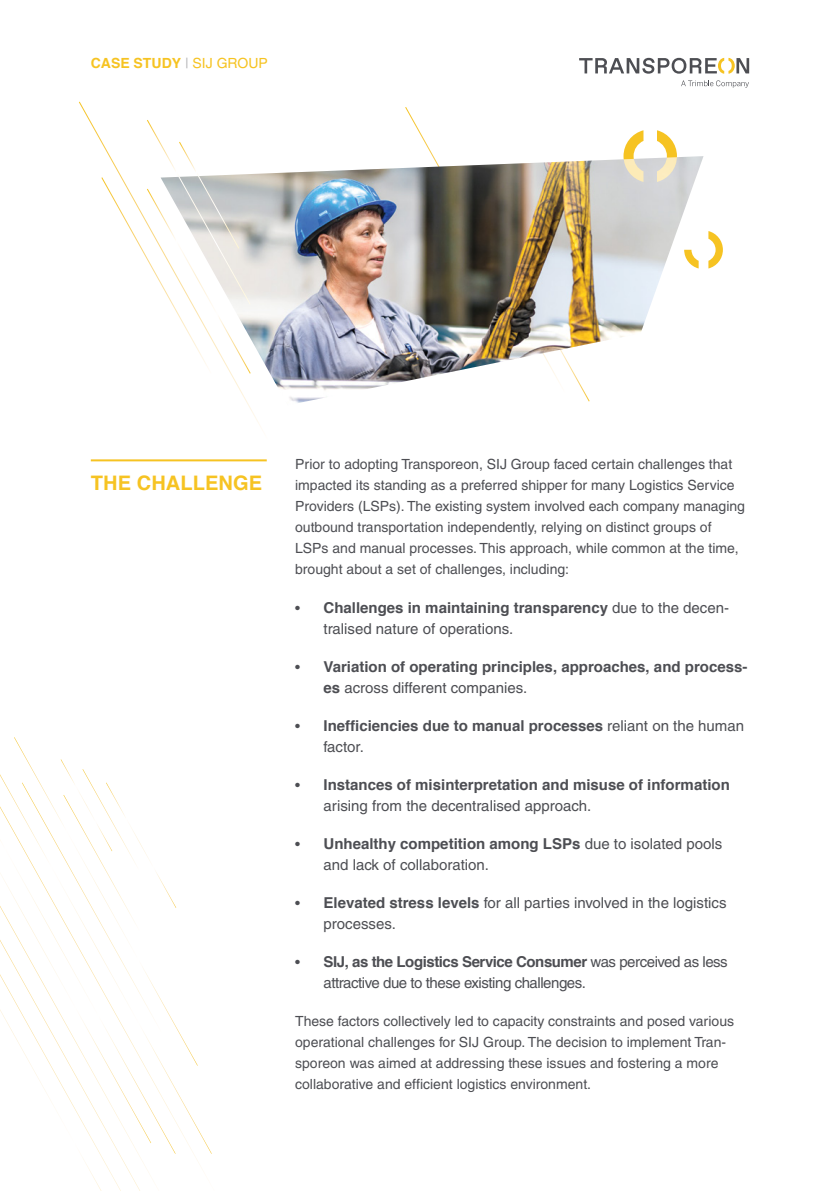
<style>
.page{position:relative;width:840px;height:1191px;background:#fff}
.page>*{position:absolute;margin:0;border:0;box-sizing:border-box;transform-origin:0 0}
.t1{font:700 20px "Helvetica";letter-spacing:.005em;color:#f6c322}
.t2{font:700 15px/21px "Helvetica";color:#4d4e53}
.t3{font:15px/21px "Helvetica";color:#4d4e53}
.t4{font:15px/21px "Helvetica";letter-spacing:-.03em;color:#4d4e53}
.t5{font:14px/21px "Helvetica";color:#4d4e53}
.t6{font:700 14px "Helvetica";color:#f6c322}
.s1{font-weight:400;color:#b8b8ba}
.s2{font-weight:400}
.s3{font-size:14px}
.s4{font-weight:700}
.s5{font-weight:400;font-size:14px}
</style>
<div class="page">
<hr style="left:91px;top:459px;width:175px;height:2px;background:#f6c322">
<img style="left:231px;top:156px;width:472px;height:249px">
<svg style="left:101px;top:120px;width:150px;height:254px"></svg>
<svg style="left:683px;top:231px;width:39px;height:37px"></svg>
<svg style="left:623px;top:130px;width:53px;height:52px"></svg>
<svg style="left:0;top:759px;width:176px;height:432px"></svg>
<svg style="left:681px;top:80px;width:67px;height:8px"></svg>
<svg style="left:579px;top:58px;width:169px;height:16px"></svg>
<p class="t6" style="left:91px;top:52px;width:178px">CASE STUDY <span class="s1">|</span> <span class="s2">SIJ GROUP</span></p>
<h1 class="t1" style="left:91px;top:466px;width:173px">THE CHALLENGE</h1>
<p class="t5" style="left:295px;top:454px;width:451px">Prior to adopting Transporeon, SIJ Group faced certain challenges that impacted its standing as a preferred shipper for many Logistics Service Providers (LSPs). The existing system involved each company managing outbound transportation independently, relying on distinct groups of LSPs and manual processes. This approach, while common at the time, brought about a set of challenges, including:</p>
<p class="t3" style="left:323px;top:596px;width:407px;text-indent:-28px"><span class="s3">•</span> <span class="s4">Challenges in maintaining transparency</span> due to the decen&shy;tralised nature of operations.</p>
<p class="t2" style="left:323px;top:656px;width:425px;text-indent:-28px"><span class="s5">•</span> Variation of operating principles, approaches, and process&shy;es <span class="s2">across different companies.</span></p>
<p class="t2" style="left:323px;top:715px;width:422px;text-indent:-28px"><span class="s5">•</span> Inefficiencies due to manual processes <span class="s2">reliant on the human factor.</span></p>
<p class="t2" style="left:323px;top:774px;width:407px;text-indent:-28px"><span class="s5">•</span> Instances of misinterpretation and misuse of information <span class="s2">arising from the decentralised approach.</span></p>
<p class="t3" style="left:323px;top:833px;width:400px;text-indent:-28px"><span class="s3">•</span> <span class="s4">Unhealthy competition among LSPs</span> due to isolated pools and lack of collaboration.</p>
<p class="t3" style="left:323px;top:892px;width:404px;text-indent:-28px"><span class="s3">•</span> <span class="s4">Elevated stress levels</span> for all parties involved in the logistics processes.</p>
<p class="t4" style="left:323px;top:951px;width:405px;text-indent:-28px"><span class="s3">•</span> <span class="s4">SIJ, as the Logistics Service Consumer</span> was perceived as less attractive due to these existing challenges.</p>
<p class="t5" style="left:295px;top:1010px;width:440px">These factors collectively led to capacity constraints and posed various operational challenges for SIJ Group. The decision to implement Tran&shy;sporeon was aimed at addressing these issues and fostering a more collaborative and efficient logistics environment.</p>
</div>
